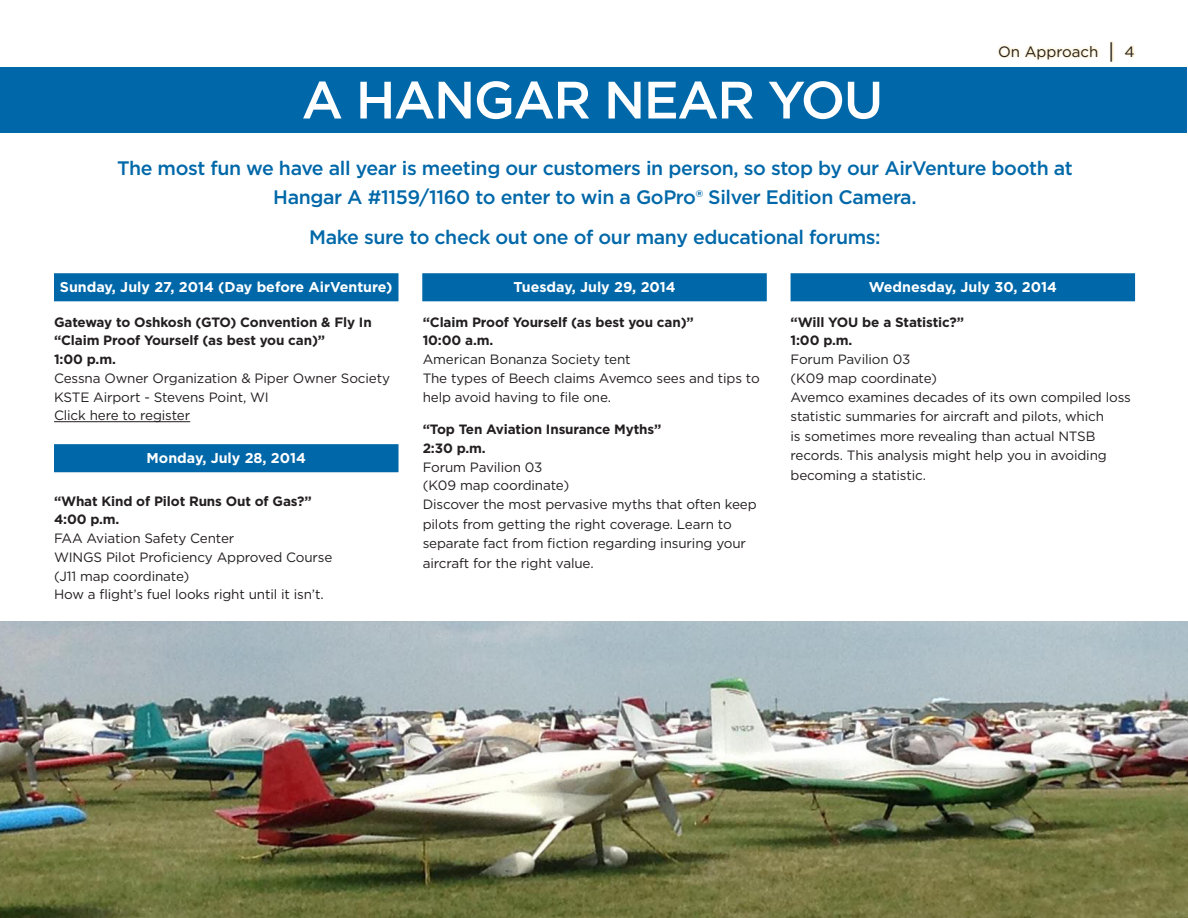
<style>
.page{position:relative;width:1188px;height:918px;background:#fff}
.page>*{position:absolute;margin:0;border:0;box-sizing:border-box;transform-origin:0 0}
.t1{font:500 52.5px "Gotham";letter-spacing:-.03em;color:#fff}
.t2{font:500 19.5px "Gotham";letter-spacing:-.02em;color:#0068a9}
.t3{font:15px "Gotham";color:#231f20}
.t4{font:700 14.25px "Gotham";color:#fff}
.t5{font:13.5px/19.5px "Gotham";letter-spacing:-.01em;color:#231f20}
.t6{font:700 13.5px "Gotham";letter-spacing:-.01em;color:#231f20}
.s1{font-size:21px}
</style>
<div class="page">
<div style="left:1px;top:67px;width:1186px;height:66px;background:#0068a9"></div>
<img style="left:0;top:622px;width:1187px;height:296px">
<div style="left:54px;top:273px;width:345px;height:28px;background:#0068a9;border:2px solid #0068a9"></div>
<hr style="left:54px;top:421px;width:136px;height:1px;background:#231f20">
<div style="left:54px;top:444px;width:345px;height:28px;background:#0068a9;border:2px solid #0068a9"></div>
<div style="left:422px;top:273px;width:345px;height:28px;background:#0068a9;border:2px solid #0068a9"></div>
<div style="left:791px;top:273px;width:344px;height:28px;background:#0068a9;border:2px solid #0068a9"></div>
<div style="left:997px;top:40px;width:139px;height:24px;background:#fcb814;opacity:.52"></div>
<p class="t1" style="left:302px;top:66px;width:583px">A HANGAR NEAR YOU</p>
<p class="t3" style="left:998px;top:42px;width:138px">On Approach <span class="s1">|</span> 4</p>
<p class="t2" style="left:117px;top:156px;width:957px">The most fun we have all year is meeting our customers in person, so stop by our AirVenture booth at</p>
<p class="t2" style="left:273px;top:185px;width:645px">Hangar A #1159/1160 to enter to win a GoPro® Silver Edition Camera.</p>
<p class="t2" style="left:309px;top:224px;width:573px">Make sure to check out one of our many educational forums:</p>
<p class="t4" style="left:60px;top:278px;width:334px">Sunday, July 27, 2014 (Day before AirVenture)</p>
<p class="t6" style="left:54px;top:313px;width:319px">Gateway to Oshkosh (GTO) Convention &amp; Fly In</p>
<p class="t6" style="left:54px;top:332px;width:273px">“Claim Proof Yourself (as best you can)”</p>
<p class="t6" style="left:54px;top:350px;width:63px">1:00 p.m.</p>
<p class="t5" style="left:54px;top:368px;width:338px">Cessna Owner Organization &amp; Piper Owner Society</p>
<p class="t5" style="left:54px;top:387px;width:216px">KSTE Airport - Stevens Point, WI</p>
<p class="t5" style="left:54px;top:406px;width:138px">Click here to register</p>
<p class="t4" style="left:147px;top:449px;width:161px">Monday, July 28, 2014</p>
<p class="t6" style="left:54px;top:492px;width:259px">“What Kind of Pilot Runs Out of Gas?”</p>
<p class="t6" style="left:54px;top:511px;width:67px">4:00 p.m.</p>
<p class="t5" style="left:54px;top:528px;width:182px">FAA Aviation Safety Center</p>
<p class="t5" style="left:54px;top:547px;width:280px">WINGS Pilot Proficiency Approved Course</p>
<p class="t5" style="left:54px;top:566px;width:137px">(J11 map coordinate)</p>
<p class="t5" style="left:54px;top:585px;width:271px">How a flight’s fuel looks right until it isn’t.</p>
<p class="t4" style="left:513px;top:278px;width:164px">Tuesday, July 29, 2014</p>
<p class="t6" style="left:423px;top:313px;width:273px">“Claim Proof Yourself (as best you can)”</p>
<p class="t6" style="left:423px;top:332px;width:72px">10:00 a.m.</p>
<p class="t5" style="left:423px;top:349px;width:210px">American Bonanza Society tent</p>
<p class="t5" style="left:423px;top:368px;width:339px">The types of Beech claims Avemco sees and tips to help avoid having to file one.</p>
<p class="t6" style="left:423px;top:420px;width:240px">“Top Ten Aviation Insurance Myths”</p>
<p class="t6" style="left:423px;top:439px;width:65px">2:30 p.m.</p>
<p class="t5" style="left:423px;top:457px;width:121px">Forum Pavilion 03</p>
<p class="t5" style="left:423px;top:475px;width:148px">(K09 map coordinate)</p>
<p class="t5" style="left:423px;top:494px;width:336px">Discover the most pervasive myths that often keep pilots from getting the right coverage. Learn to separate fact from fiction regarding insuring your aircraft for the right value.</p>
<p class="t4" style="left:869px;top:278px;width:190px">Wednesday, July 30, 2014</p>
<p class="t6" style="left:791px;top:313px;width:175px">“Will YOU be a Statistic?”</p>
<p class="t6" style="left:791px;top:332px;width:63px">1:00 p.m.</p>
<p class="t5" style="left:791px;top:349px;width:121px">Forum Pavilion 03</p>
<p class="t5" style="left:791px;top:368px;width:148px">(K09 map coordinate)</p>
<p class="t5" style="left:791px;top:387px;width:342px">Avemco examines decades of its own compiled loss statistic summaries for aircraft and pilots, which<br>is sometimes more revealing than actual NTSB records. This analysis might help you in avoiding becoming a statistic.</p>
</div>
